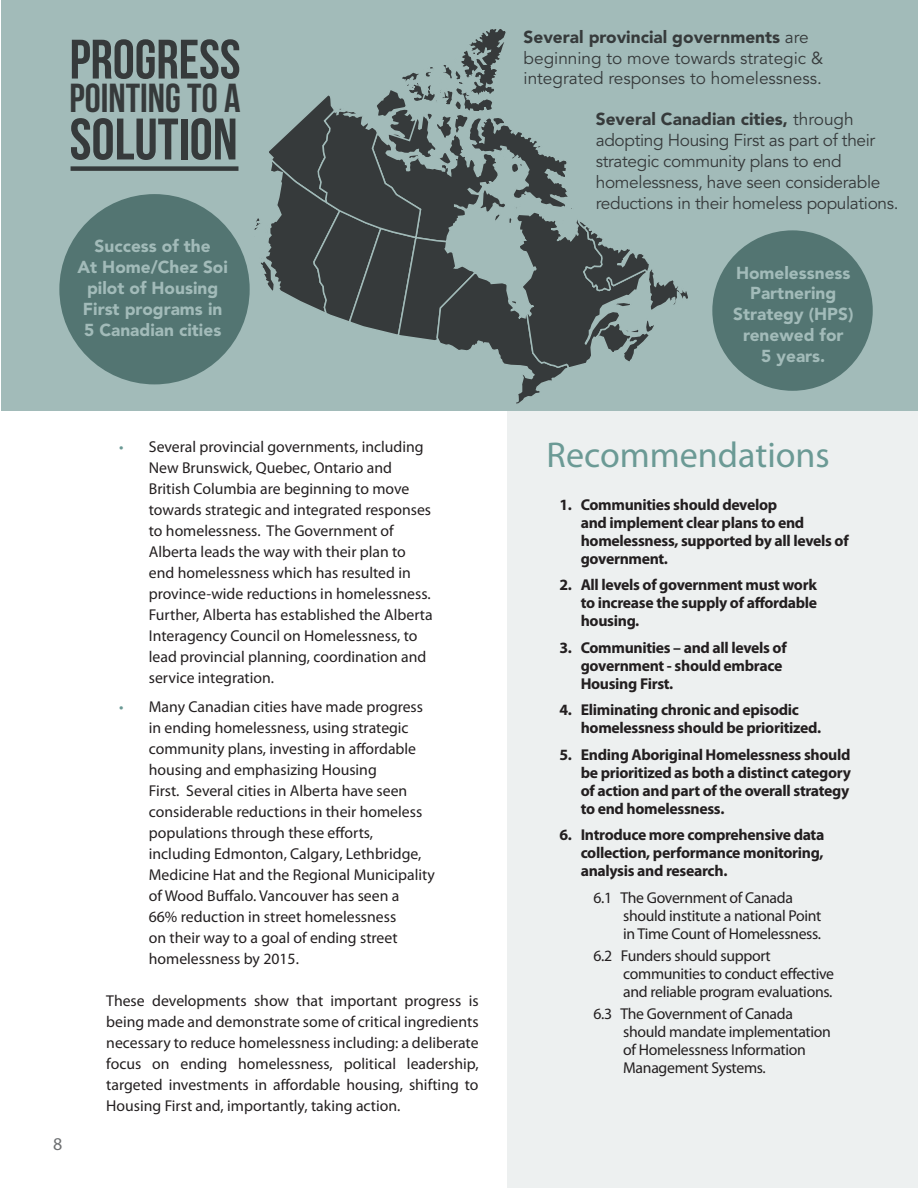
<style>
.page{position:relative;width:918px;height:1188px;background:#fff}
.page>*{position:absolute;margin:0;border:0;box-sizing:border-box;transform-origin:0 0}
.t1{font:58.5px "Bebas Neue";color:#363a3b}
.t2{font:55.5px "Bebas Neue";color:#363a3b}
.t3{font:40.5px "Bebas Neue";color:#363a3b}
.t4{font:36px "Myriad Pro";color:#6b9a95}
.t5{font:18px "Myriad Pro";color:#6d6f71}
.t6{font:17.25px/21px "Avenir";letter-spacing:-.02em;color:#363a3b}
.t7{font:900 17.25px/21px "Avenir LT Std";color:#a2bbb9;text-align:center}
.t8{font:17.25px/21px "Avenir";color:#363a3b}
.t9{font:900 17.25px "Avenir LT Std";color:#363a3b}
.t10{font:15.75px/21px "Myriad Pro";color:#231f20}
.t11{font:700 15.75px/18px "Myriad Pro";letter-spacing:-.02em;color:#231f20}
.t12{font:15.75px/18px "Myriad Pro";letter-spacing:-.02em;color:#231f20}
.s1{color:#6b9a95}
.s2{font-family:"Avenir";font-weight:400}
</style>
<div class="page">
<div style="left:507px;top:412px;width:411px;height:776px;background:#edf0f0"></div>
<div style="left:1px;top:1px;width:917px;height:410px;background:#a2bbb9"></div>
<div style="left:71px;top:166px;width:167px;height:5px;background:#363a3b"></div>
<div style="left:712px;top:230px;width:161px;height:161px;background:#537572;border-radius:50%"></div>
<div style="left:59px;top:194px;width:191px;height:190px;background:#537572;border-radius:50%"></div>
<svg style="left:254px;top:29px;width:434px;height:375px"></svg>
<h2 class="t2" style="left:70px;top:29px;width:172px">PROGRESS</h2>
<h3 class="t3" style="left:70px;top:75px;width:172px">POINTING TO A</h3>
<h1 class="t1" style="left:70px;top:107px;width:170px">SOLUTION</h1>
<p class="t7" style="left:77px;top:235px;width:152px">Success of the<br>At Home/Chez Soi pilot of Housing<br>First programs in<br>5 Canadian cities</p>
<p class="t5" style="left:53px;top:1132px;width:11px">8</p>
<p class="t10" style="left:149px;top:436px;width:285px;text-indent:-30px"><span class="s1">•</span> Several provincial governments, including New Brunswick, Quebec, Ontario and British Columbia are beginning to move towards strategic and integrated responses to homelessness. The Government of Alberta leads the way with their plan to end homelessness which has resulted in province-wide reductions in homelessness.<br>Further, Alberta has established the Alberta Interagency Council on Homelessness, to lead provincial planning, coordination and service integration.</p>
<p class="t10" style="left:149px;top:696px;width:288px;text-indent:-30px"><span class="s1">•</span> Many Canadian cities have made progress in ending homelessness, using strategic community plans, investing in affordable housing and emphasizing Housing<br>First. Several cities in Alberta have seen considerable reductions in their homeless populations through these efforts, including Edmonton, Calgary, Lethbridge, Medicine Hat and the Regional Municipality of Wood Buffalo. Vancouver has seen a<br>66% reduction in street homelessness<br>on their way to a goal of ending street homelessness by 2015.</p>
<p class="t10" style="left:106px;top:990px;width:374px;text-align:justify">These developments show that important progress is being made and demonstrate some of critical ingredients necessary to reduce homelessness including: a deliberate focus on ending homelessness, political leadership, targeted investments in affordable housing, shifting to Housing First and, importantly, taking action.</p>
<p class="t9" style="left:524px;top:26px;width:287px">Several provincial governments <span class="s2">are</span></p>
<p class="t8" style="left:524px;top:48px;width:301px">beginning to move towards strategic &amp; integrated responses to homelessness.</p>
<p class="t9" style="left:596px;top:108px;width:259px">Several Canadian cities, <span class="s2">through</span></p>
<p class="t6" style="left:596px;top:130px;width:304px">adopting Housing First as part of their strategic community plans to end homelessness, have seen considerable reductions in their homeless populations.</p>
<p class="t7" style="left:733px;top:262px;width:122px">Homelessness<br>Partnering<br>Strategy (HPS) renewed for<br>5 years.</p>
<h3 class="t4" style="left:547px;top:433px;width:285px">Recommendations</h3>
<p class="t11" style="left:581px;top:495px;width:270px;text-indent:-21px">1. Communities should develop<br>and implement clear plans to end homelessness, supported by all levels of government.</p>
<p class="t11" style="left:581px;top:575px;width:238px;text-align:justify;text-indent:-21px">2. All levels of government must work to increase the supply of affordable housing.</p>
<p class="t11" style="left:581px;top:638px;width:208px;text-indent:-21px">3. Communities – and all levels of government - should embrace<br>Housing First.</p>
<p class="t11" style="left:581px;top:701px;width:242px;text-indent:-21px">4. Eliminating chronic and episodic homelessness should be prioritized.</p>
<p class="t11" style="left:581px;top:745px;width:272px;text-align:justify;text-indent:-21px">5. Ending Aboriginal Homelessness should be prioritized as both a distinct category of action and part of the overall strategy to end homelessness.</p>
<p class="t11" style="left:581px;top:826px;width:245px;text-align:justify;text-indent:-21px">6. I ntroduce more comprehensive data collection, performance monitoring, analysis and research.</p>
<p class="t12" style="left:623px;top:888px;width:200px;text-indent:-30px">6.1 The Government of Canada should institute a national Point in Time Count of Homelessness.</p>
<p class="t12" style="left:623px;top:947px;width:212px;text-indent:-30px">6.2 Funders should support communities to conduct effective and reliable program evaluations.</p>
<p class="t12" style="left:623px;top:1005px;width:209px;text-indent:-30px">6.3 The Government of Canada should mandate implementation of Homelessness Information<br>Management Systems.</p>
</div>
